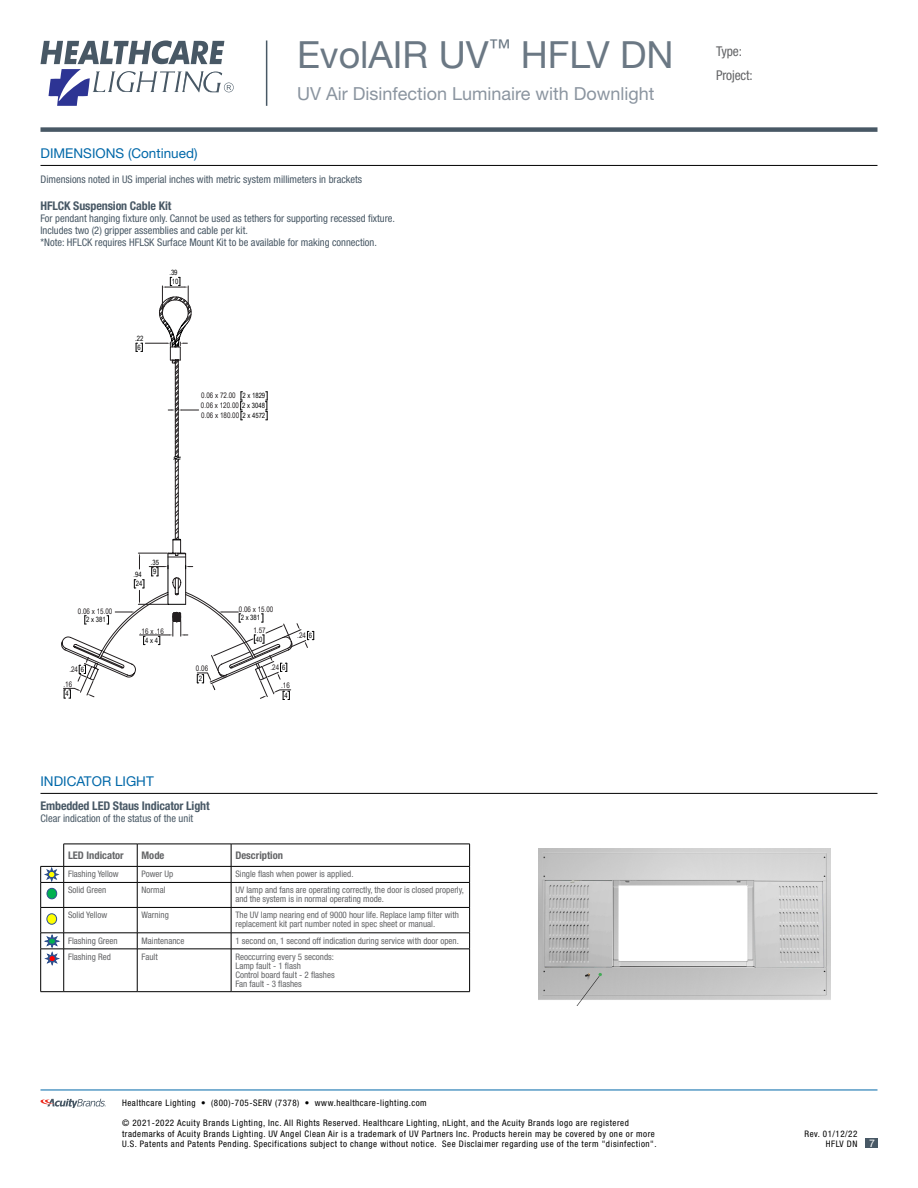
<style>
.page{position:relative;width:918px;height:1188px;background:#fff}
.page>*{position:absolute;margin:0;border:0;box-sizing:border-box;transform-origin:0 0}
.t1{font:37.5px "Helvetica Neue LT Std";color:#6b7884}
.t2{font:18px "Helvetica Neue LT Std";color:#8b95a0}
.t3{font:13.5px "Helvetica Neue LT Std";color:#0068a9}
.t4{font:condensed 13.5px/24.2px "Helvetica Neue LT Std";letter-spacing:-.01em;color:#636466}
.t5{font:700 condensed 12px "Helvetica Neue LT Std";letter-spacing:-.01em;color:#485865}
.t6{font:condensed 10.5px/12px "Helvetica Neue LT Std";color:#485865}
.t7{font:700 condensed 10.5px "Helvetica Neue LT Std";color:#636466}
.t8{font:10.5px "Helvetica Neue LT Std";color:#fff}
.t9{font:condensed 9px/9px "Helvetica Neue LT Std";color:#636466}
.t10{font:condensed 9px/10.8px "Helvetica Neue LT Std";letter-spacing:.055em;color:#000;text-align:right}
.t11{font:7.65px/14.2px "Arial Narrow";color:#231f20}
.t12{font:7.2px/9.1px "Arial Narrow";color:#000;text-align:center}
.s1{font-size:7.2px;color:#000}
</style>
<div class="page">
<hr style="left:40px;top:1090px;width:838px;height:1px;background:#0068a9">
<svg style="left:41px;top:1099px;width:65px;height:9px"></svg>
<div style="left:40px;top:127px;width:838px;height:5px;background:#485865"></div>
<div style="left:865px;top:1138px;width:13px;height:10px;background:#485865"></div>
<hr style="left:266px;top:40px;width:1px;height:66px;background:#485865">
<svg style="left:41px;top:40px;width:193px;height:66px"></svg>
<hr style="left:40px;top:793px;width:838px;height:1px;background:#000">
<hr style="left:64px;top:844px;width:73px;height:1px;background:#000">
<hr style="left:137px;top:844px;width:94px;height:1px;background:#000">
<hr style="left:231px;top:844px;width:239px;height:1px;background:#000">
<hr style="left:64px;top:866px;width:73px;height:1px;background:#000">
<hr style="left:137px;top:866px;width:94px;height:1px;background:#000">
<hr style="left:231px;top:866px;width:239px;height:1px;background:#000">
<hr style="left:64px;top:882px;width:73px;height:1px;background:#000">
<hr style="left:137px;top:882px;width:94px;height:1px;background:#000">
<hr style="left:231px;top:882px;width:239px;height:1px;background:#000">
<hr style="left:64px;top:907px;width:73px;height:1px;background:#000">
<hr style="left:137px;top:907px;width:94px;height:1px;background:#000">
<hr style="left:231px;top:907px;width:239px;height:1px;background:#000">
<hr style="left:64px;top:933px;width:73px;height:1px;background:#000">
<hr style="left:137px;top:933px;width:94px;height:1px;background:#000">
<svg style="left:137px;top:844px;width:1px;height:105px"></svg>
<hr style="left:231px;top:933px;width:239px;height:1px;background:#000">
<svg style="left:231px;top:844px;width:1px;height:105px"></svg>
<svg style="left:469px;top:844px;width:1px;height:105px"></svg>
<hr style="left:40px;top:949px;width:1px;height:42px;background:#000">
<hr style="left:64px;top:949px;width:73px;height:1px;background:#000">
<hr style="left:63px;top:949px;width:1px;height:42px;background:#000">
<hr style="left:137px;top:949px;width:94px;height:1px;background:#000">
<hr style="left:137px;top:949px;width:1px;height:42px;background:#000">
<hr style="left:231px;top:949px;width:239px;height:1px;background:#000">
<hr style="left:231px;top:949px;width:1px;height:42px;background:#000">
<hr style="left:469px;top:949px;width:1px;height:42px;background:#000">
<svg style="left:40px;top:991px;width:24px;height:1px"></svg>
<hr style="left:64px;top:991px;width:73px;height:1px;background:#000">
<hr style="left:137px;top:991px;width:94px;height:1px;background:#000">
<hr style="left:231px;top:991px;width:239px;height:1px;background:#000">
<svg style="left:40px;top:844px;width:24px;height:122px"></svg>
<img style="left:538px;top:849px;width:293px;height:156px">
<svg style="left:61px;top:277px;width:253px;height:423px"></svg>
<hr style="left:40px;top:165px;width:838px;height:1px;background:#000">
<h1 class="t1" style="left:297px;top:32px;width:378px">EvolAIR UV<sup>™</sup> HFLV DN</h1>
<h2 class="t2" style="left:297px;top:83px;width:359px">UV Air Disinfection Luminaire with Downlight</h2>
<h3 class="t3" style="left:40px;top:146px;width:159px">DIMENSIONS (Continued)</h3>
<p class="t6" style="left:40px;top:173px;width:323px">Dimensions noted in US imperial inches with metric system millimeters in brackets</p>
<h3 class="t5" style="left:40px;top:198px;width:132px">HFLCK Suspension Cable Kit</h3>
<p class="t6" style="left:40px;top:212px;width:356px">For pendant hanging fixture only. Cannot be used as tethers for supporting recessed fixture.<br>Includes two (2) gripper assemblies and cable per kit.<br>*Note: HFLCK requires HFLSK Surface Mount Kit to be available for making connection.</p>
<p class="t12" style="left:135px;top:333px;width:10px">.22<br>6</p>
<p class="t12" style="left:169px;top:267px;width:11px">.39<br>10</p>
<p class="t11" style="left:201px;top:388px;width:66px">0.06 x 72.00 <span class="s1">2 x 1829</span></p>
<p class="t11" style="left:201px;top:408px;width:66px">0.06 x 180.00 <span class="s1">2 x 4572</span></p>
<p class="t11" style="left:201px;top:398px;width:66px">0.06 x 120.00 <span class="s1">2 x 3048</span></p>
<h3 class="t4" style="left:716px;top:39px;width:38px">Type:<br>Project:</h3>
<p class="t12" style="left:133px;top:570px;width:11px">.94<br>24</p>
<p class="t12" style="left:151px;top:558px;width:10px">.35<br>9</p>
<p class="t11" style="left:78px;top:604px;width:36px">0.06 x 15.00</p>
<p class="t12" style="left:86px;top:615px;width:21px">2 x 381</p>
<p class="t11" style="left:140px;top:624px;width:26px">.16 x .16</p>
<p class="t12" style="left:145px;top:635px;width:14px">4 x 4</p>
<p class="t11" style="left:239px;top:602px;width:36px">0.06 x 15.00</p>
<p class="t12" style="left:241px;top:613px;width:21px">2 x 381</p>
<p class="t12" style="left:256px;top:634px;width:8px">40</p>
<p class="t11" style="left:253px;top:623px;width:14px">1.57</p>
<p class="t11" style="left:297px;top:628px;width:17px">.24 <span class="s1">6</span></p>
<p class="t11" style="left:64px;top:662px;width:22px;text-indent:6px">.24 <span class="s1">6 </span>.16</p>
<p class="t11" style="left:196px;top:661px;width:14px">0.06</p>
<p class="t11" style="left:271px;top:660px;width:16px">.24 <span class="s1">6</span></p>
<p class="t12" style="left:199px;top:674px;width:5px">2</p>
<p class="t11" style="left:281px;top:678px;width:10px">.16</p>
<p class="t12" style="left:66px;top:689px;width:5px">4</p>
<p class="t12" style="left:285px;top:690px;width:5px">4</p>
<h3 class="t3" style="left:40px;top:774px;width:115px">INDICATOR LIGHT</h3>
<h3 class="t5" style="left:40px;top:799px;width:171px">Embedded LED Staus Indicator Light</h3>
<p class="t6" style="left:40px;top:812px;width:154px">Clear indication of the status of the unit</p>
<p class="t7" style="left:68px;top:849px;width:57px">LED Indicator</p>
<p class="t7" style="left:142px;top:849px;width:24px">Mode</p>
<p class="t7" style="left:235px;top:849px;width:49px">Description</p>
<p class="t9" style="left:68px;top:869px;width:52px">Flashing Yellow</p>
<p class="t9" style="left:142px;top:869px;width:33px">Power Up</p>
<p class="t9" style="left:235px;top:869px;width:120px">Single flash when power is applied.</p>
<p class="t9" style="left:68px;top:885px;width:40px">Solid Green</p>
<p class="t9" style="left:142px;top:885px;width:25px">Normal</p>
<p class="t9" style="left:235px;top:885px;width:230px">UV lamp and fans are operating correctly, the door is closed properly, and the system is in normal operating mode.</p>
<p class="t9" style="left:68px;top:910px;width:41px">Solid Yellow</p>
<p class="t9" style="left:142px;top:910px;width:29px">Warning</p>
<p class="t9" style="left:235px;top:910px;width:225px">The UV lamp nearing end of 9000 hour life. Replace lamp filter with replacement kit part number noted in spec sheet or manual.</p>
<p class="t9" style="left:68px;top:936px;width:51px">Flashing Green</p>
<p class="t9" style="left:142px;top:936px;width:44px">Maintenance</p>
<p class="t9" style="left:235px;top:936px;width:225px">1 second on, 1 second off indication during service with door open.</p>
<p class="t9" style="left:68px;top:952px;width:44px">Flashing Red</p>
<p class="t9" style="left:142px;top:952px;width:18px">Fault</p>
<p class="t9" style="left:235px;top:952px;width:101px">Reoccurring every 5 seconds:<br>Lamp fault - 1 flash<br>Control board fault - 2 flashes<br>Fan fault - 3 flashes</p>
<p class="t10" style="left:122px;top:1097px;width:306px">Healthcare Lighting • (800)-705-SERV (7378) • www.healthcare-lighting.com</p>
<p class="t10" style="left:122px;top:1117px;width:536px;text-align:left">© 2021-2022 Acuity Brands Lighting, Inc. All Rights Reserved. Healthcare Lighting, nLight, and the Acuity Brands logo are registered trademarks of Acuity Brands Lighting. UV Angel Clean Air is a trademark of UV Partners Inc. Products herein may be covered by one or more<br>U.S. Patents and Patents Pending. Specifications subject to change without notice. See Disclaimer regarding use of the term "disinfection".</p>
<p class="t10" style="left:805px;top:1128px;width:54px">Rev. 01/12/22<br>HFLV DN</p>
<p class="t8" style="left:869px;top:1137px;width:7px">7</p>
</div>
